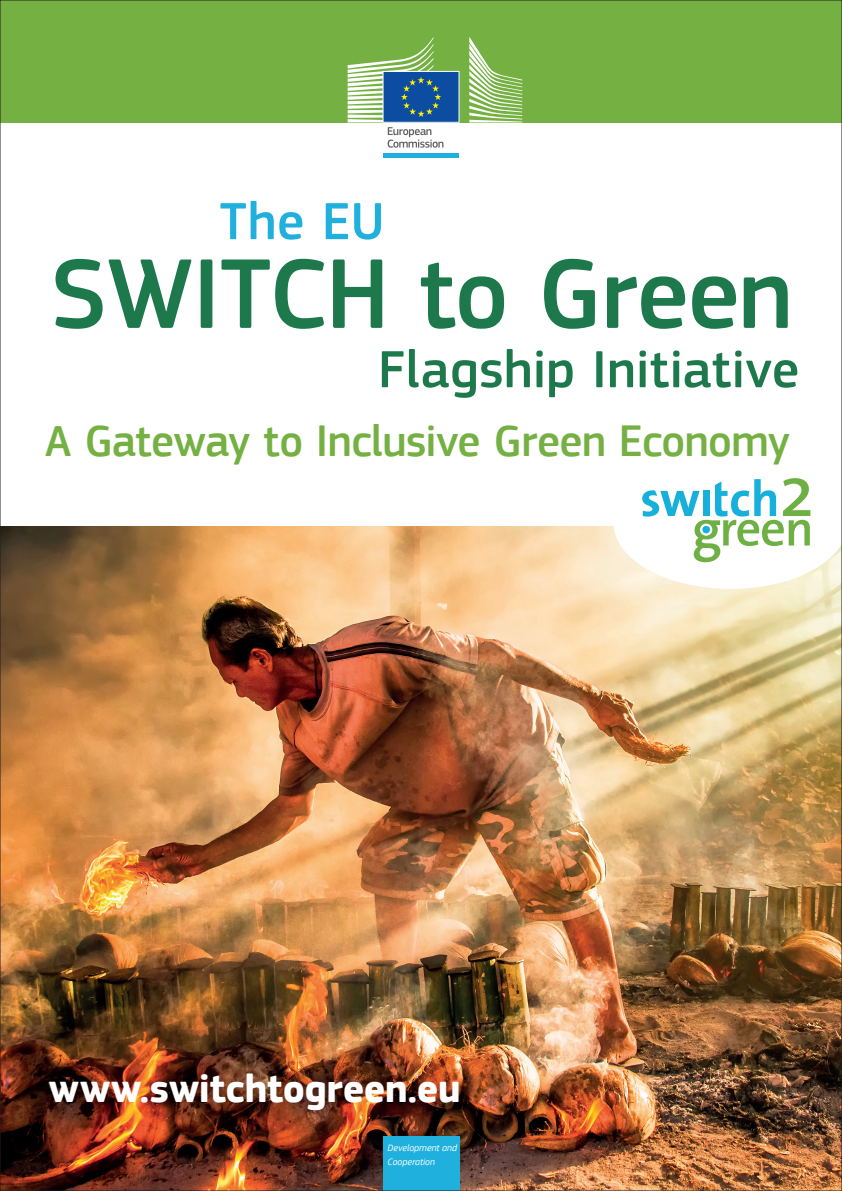
<style>
.page{position:relative;width:842px;height:1191px;background:#fff}
.page>*{position:absolute;margin:0;border:0;box-sizing:border-box;transform-origin:0 0}
.t1{font:500 102.95px "PF Square Sans Pro";letter-spacing:-.01em;color:#1d794c}
.t2{font:600 57.45px "The Sans B W6";color:#6eb043;scale:1.1 1}
.t3{font:600 55.75px "The Sans B W6";color:#6eb043}
.t4{font:500 54.2px "PF Square Sans Pro";letter-spacing:.005em;color:#1d794c}
.t5{font:500 54.2px "PF Square Sans Pro";color:#1fb0de}
.t6{font:600 50.7px "The Sans B W6";color:#6eb043}
.t7{font:500 45.5px "PF Square Sans Pro";letter-spacing:-.015em;color:#75b042}
.t8{font:700 40.5px "PF Square Sans Pro";letter-spacing:-.01em;color:#fff}
.t9{font:italic 9.65px/13.3px "PF Square Sans Pro";color:#fff}
</style>
<div class="page">
<img style="left:2px;top:527px;width:838px;height:662px">
<div style="left:0;top:0;width:842px;height:122px;background:#75b042"></div>
<div style="left:384px;top:1136px;width:76px;height:55px;background:#1fb0de"></div>
<svg style="left:613px;top:479px;width:227px;height:110px"></svg>
<div style="left:383px;top:72px;width:76px;height:50px;background:#0d4da1"></div>
<div style="left:383px;top:153px;width:76px;height:5px;background:#1fb0de"></div>
<svg style="left:469px;top:37px;width:53px;height:85px"></svg>
<svg style="left:348px;top:37px;width:95px;height:111px"></svg>
<div style="left:383px;top:71px;width:76px;height:52px;border:1px solid #fff"></div>
<p class="t5" style="left:220px;top:190px;width:166px">The EU</p>
<h1 class="t1" style="left:51px;top:234px;width:744px">SWITCH to Green</h1>
<p class="t4" style="left:378px;top:338px;width:423px">Flagship Initiative</p>
<p class="t7" style="left:45px;top:415px;width:746px">A Gateway to Inclusive Green Economy</p>
<p class="t2" style="left:779px;top:460px;width:33px">2</p>
<p class="t8" style="left:48px;top:1064px;width:413px">www.switchtogreen.eu</p>
<p class="t9" style="left:388px;top:1141px;width:71px">Development and<br>Cooperation</p>
<p class="t6" style="left:719px;top:496px;width:96px">reen</p>
<p class="t3" style="left:692px;top:493px;width:32px">g</p>
</div>
